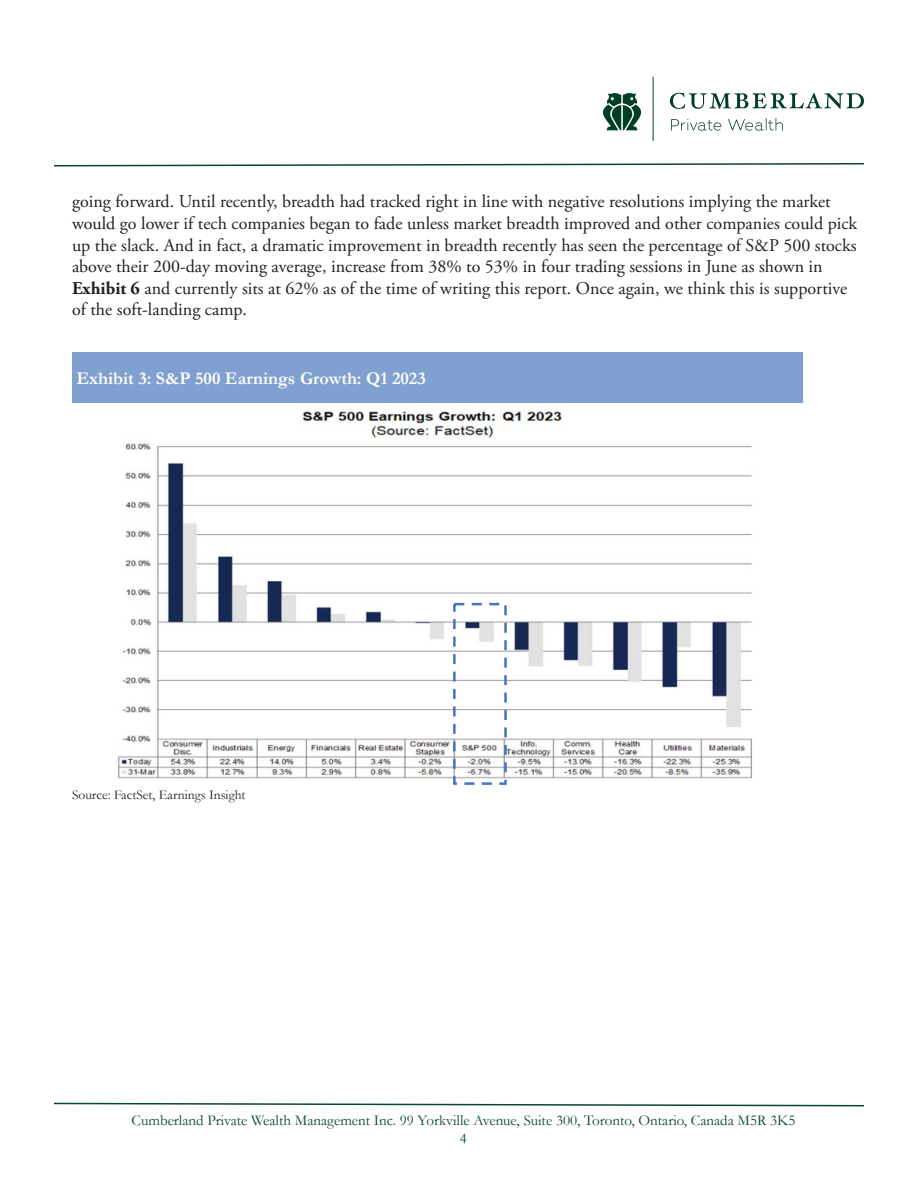
<style>
.page{position:relative;width:918px;height:1188px;background:#fff}
.page>*{position:absolute;margin:0;border:0;box-sizing:border-box;transform-origin:0 0}
.t1{font:18px/21.6px "Adobe Garamond Pro";color:#231f20}
.t2{font:700 18px "Garamond";color:#fff}
.t3{font:15px/18px "Garamond";color:#06492b;text-align:center}
.t4{font:13.5px "Garamond";color:#231f20}
.s1{font-weight:700}
</style>
<div class="page">
<svg style="left:54px;top:1102px;width:810px;height:5px"></svg>
<svg style="left:54px;top:163px;width:810px;height:4px"></svg>
<svg style="left:670px;top:93px;width:194px;height:16px"></svg>
<hr style="left:653px;top:77px;width:1px;height:64px;background:#013f22">
<svg style="left:603px;top:93px;width:38px;height:37px"></svg>
<svg style="left:671px;top:118px;width:112px;height:13px"></svg>
<img style="left:117px;top:410px;width:635px;height:369px">
<div style="left:453px;top:603px;width:54px;height:182px;border:2px dashed #4472c4"></div>
<div style="left:72px;top:353px;width:731px;height:50px;background:#7fa0d0"></div>
<p class="t1" style="left:72px;top:192px;width:787px">going forward. Until recently, breadth had tracked right in line with negative resolutions implying the market would go lower if tech companies began to fade unless market breadth improved and other companies could pick up the slack. And in fact, a dramatic improvement in breadth recently has seen the percentage of S&amp;P 500 stocks above their 200-day moving average, increase from 38% to 53% in four trading sessions in June as shown in <span class="s1">Exhibit 6</span> and currently sits at 62% as of the time of writing this report. Once again, we think this is supportive of the soft-landing camp.</p>
<p class="t2" style="left:76px;top:366px;width:351px">Exhibit 3: S&amp;P 500 Earnings Growth: Q1 2023</p>
<p class="t4" style="left:72px;top:786px;width:175px">Source: FactSet, Earnings Insight</p>
<p class="t3" style="left:132px;top:1111px;width:665px">Cumberland Private Wealth Management Inc. 99 Yorkville Avenue, Suite 300, Toronto, Ontario, Canada M5R 3K5<br>4</p>
</div>
